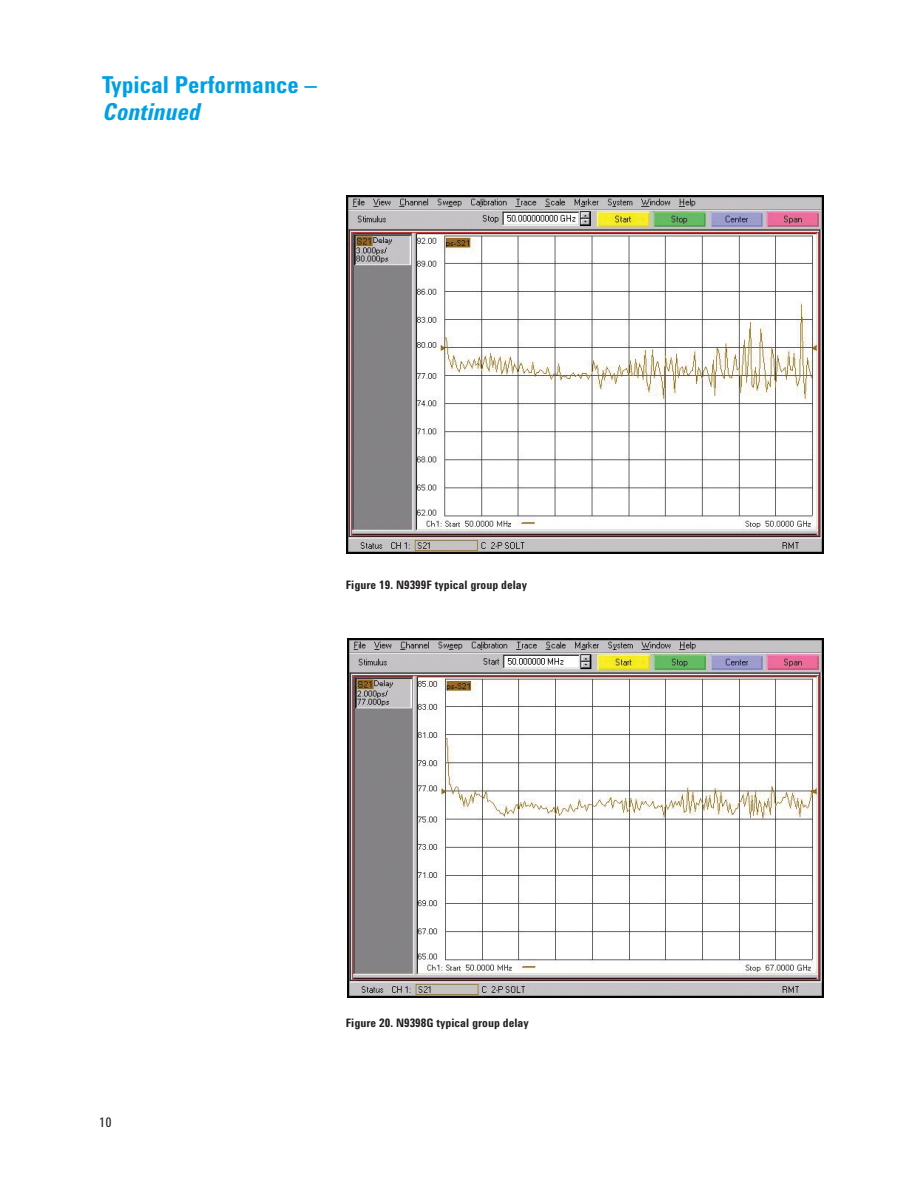
<style>
.page{position:relative;width:918px;height:1188px;background:#fff}
.page>*{position:absolute;margin:0;border:0;box-sizing:border-box;transform-origin:0 0}
.t1{font:700 24px "Agilent Cond";color:#00a0e4}
.t2{font:italic 700 24px "Agilent Cond";color:#00a0e4}
.t3{font:13.5px "Agilent Cond";color:#231f20}
.t4{font:700 12px "Agilent Cond";color:#231f20}
</style>
<div class="page">
<img style="left:347px;top:195px;width:476px;height:358px">
<img style="left:347px;top:639px;width:476px;height:358px">
<h1 class="t1" style="left:102px;top:76px;width:216px">Typical Performance –</h1>
<h1 class="t2" style="left:102px;top:103px;width:99px">Continued</h1>
<p class="t3" style="left:99px;top:1118px;width:14px">10</p>
<p class="t4" style="left:346px;top:580px;width:183px">Figure 19. N9399F typical group delay</p>
<p class="t4" style="left:346px;top:1018px;width:184px">Figure 20. N9398G typical group delay</p>
</div>
